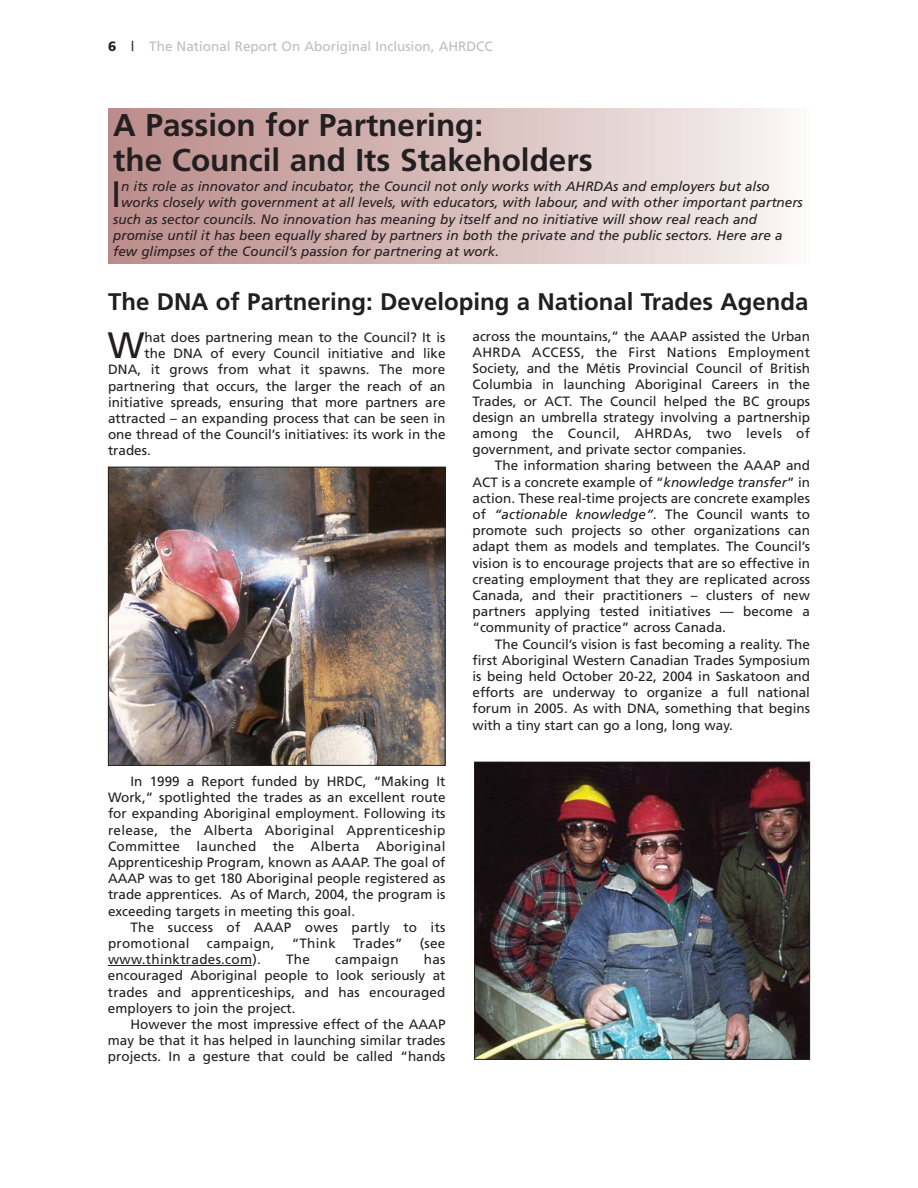
<style>
.page{position:relative;width:918px;height:1188px;background:#fff}
.page>*{position:absolute;margin:0;border:0;box-sizing:border-box;transform-origin:0 0}
.t1{font:36.75px "Frutiger";color:#231f20}
.t2{font:700 31.5px/34.5px "Frutiger";color:#231f20}
.t3{font:700 24px "Frutiger";color:#231f20}
.t4{font:13.5px/16.2px "Frutiger";color:#231f20;text-align:justify}
.t5{font:italic 13.5px "Frutiger";color:#231f20}
.t6{font:13.5px/16.2px "Frutiger";letter-spacing:.02em;color:#231f20}
.t7{font:13.5px "Frutiger";color:#bbbdc0}
.s1{font-weight:900;color:#231f20}
.s2{color:#231f20}
.s3{font-style:italic}
</style>
<div class="page">
<div style="left:108px;top:108px;width:702px;height:156px;background:linear-gradient(to right,#b98987,#f8f5f3)"></div>
<hr style="left:108px;top:965px;width:34px;height:1px;background:#231f20">
<hr style="left:142px;top:965px;width:110px;height:1px;background:#231f20">
<img style="left:110px;top:469px;width:334px;height:295px">
<div style="left:108px;top:467px;width:338px;height:299px;border:1px solid #231f20"></div>
<img style="left:476px;top:764px;width:332px;height:294px">
<div style="left:474px;top:762px;width:336px;height:298px;border:1px solid #231f20"></div>
<p class="t7" style="left:108px;top:40px;width:386px"><span class="s1">6</span> <span class="s2">|</span> The National Report On Aboriginal Inclusion, AHRDCC</p>
<h2 class="t2" style="left:113px;top:110px;width:481px">A Passion for Partnering:<br>the Council and Its Stakeholders</h2>
<h1 class="t1" style="left:111px;top:180px;width:12px">I</h1>
<p class="t5" style="left:121px;top:181px;width:650px">n its role as innovator and incubator, the Council not only works with AHRDAs and employers but also</p>
<p class="t5" style="left:121px;top:197px;width:683px">works closely with government at all levels, with educators, with labour, and with other important partners</p>
<p class="t5" style="left:113px;top:213px;width:645px">such as sector councils. No innovation has meaning by itself and no initiative will show real reach and</p>
<p class="t5" style="left:113px;top:230px;width:671px">promise until it has been equally shared by partners in both the private and the public sectors. Here are a</p>
<p class="t5" style="left:113px;top:246px;width:387px">few glimpses of the Council’s passion for partnering at work.</p>
<h3 class="t3" style="left:108px;top:292px;width:702px">The DNA of Partnering: Developing a National Trades Agenda</h3>
<h1 class="t1" style="left:108px;top:331px;width:38px">W</h1>
<p class="t4" style="left:145px;top:330px;width:302px">hat does partnering mean to the Council? It is</p>
<p class="t4" style="left:145px;top:347px;width:302px">the DNA of every Council initiative and like</p>
<p class="t4" style="left:108px;top:363px;width:339px">DNA, it grows from what it spawns. The more</p>
<p class="t4" style="left:108px;top:379px;width:339px">partnering that occurs, the larger the reach of an</p>
<p class="t4" style="left:108px;top:395px;width:339px">initiative spreads, ensuring that more partners are</p>
<p class="t4" style="left:108px;top:411px;width:339px">attracted – an expanding process that can be seen in</p>
<p class="t4" style="left:108px;top:428px;width:339px">one thread of the Council’s initiatives: its work in the</p>
<p class="t4" style="left:108px;top:444px;width:44px">trades.</p>
<p class="t4" style="left:108px;top:774px;width:339px;text-indent:22px">In 1999 a Report funded by HRDC, “Making It Work,” spotlighted the trades as an excellent route for expanding Aboriginal employment. Following its release, the Alberta Aboriginal Apprenticeship Committee launched the Alberta Aboriginal Apprenticeship Program, known as AAAP. The goal of AAAP was to get 180 Aboriginal people registered as trade apprentices. As of March, 2004, the program is exceeding targets in meeting this goal.</p>
<p class="t6" style="left:108px;top:920px;width:339px;text-indent:22px">The success of AAAP owes partly to its promotional</p>
<p class="t6" style="left:207px;top:936px;width:69px">campaign,</p>
<p class="t4" style="left:292px;top:936px;width:46px">“Think</p>
<p class="t4" style="left:353px;top:936px;width:51px">Trades”</p>
<p class="t4" style="left:420px;top:936px;width:27px">(see</p>
<p class="t6" style="left:108px;top:952px;width:154px">www.thinktrades.com).</p>
<p class="t4" style="left:286px;top:952px;width:25px">The</p>
<p class="t6" style="left:335px;top:952px;width:65px">campaign</p>
<p class="t4" style="left:108px;top:952px;width:339px;text-indent:316px">has encouraged Aboriginal people to look seriously at trades and apprenticeships, and has encouraged employers to join the project.</p>
<p class="t4" style="left:108px;top:1017px;width:339px;text-indent:22px">However the most impressive effect of the AAAP may be that it has helped in launching similar trades projects. In a gesture that could be called “hands</p>
<p class="t4" style="left:472px;top:329px;width:339px">across the mountains,” the AAAP assisted the Urban AHRDA ACCESS, the First Nations Employment Society, and the Métis Provincial Council of British Columbia in launching Aboriginal Careers in the Trades, or ACT. The Council helped the BC groups design an umbrella strategy involving a partnership among the Council, AHRDAs, two levels of government, and private sector companies.</p>
<p class="t4" style="left:472px;top:459px;width:339px;text-indent:22px">The information sharing between the AAAP and ACT is a concrete example of “<span class="s3">knowledge transfer</span>” in action. These real-time projects are concrete examples of <span class="s3">“actionable knowledge”.</span> The Council wants to promote such projects so other organizations can adapt them as models and templates. The Council’s vision is to encourage projects that are so effective in creating employment that they are replicated across Canada, and their practitioners – clusters of new partners applying tested initiatives — become a “community of practice” across Canada.</p>
<p class="t4" style="left:472px;top:637px;width:339px;text-indent:22px">The Council’s vision is fast becoming a reality. The first Aboriginal Western Canadian Trades Symposium is being held October 20-22, 2004 in Saskatoon and efforts are underway to organize a full national forum in 2005. As with DNA, something that begins with a tiny start can go a long, long way.</p>
</div>
